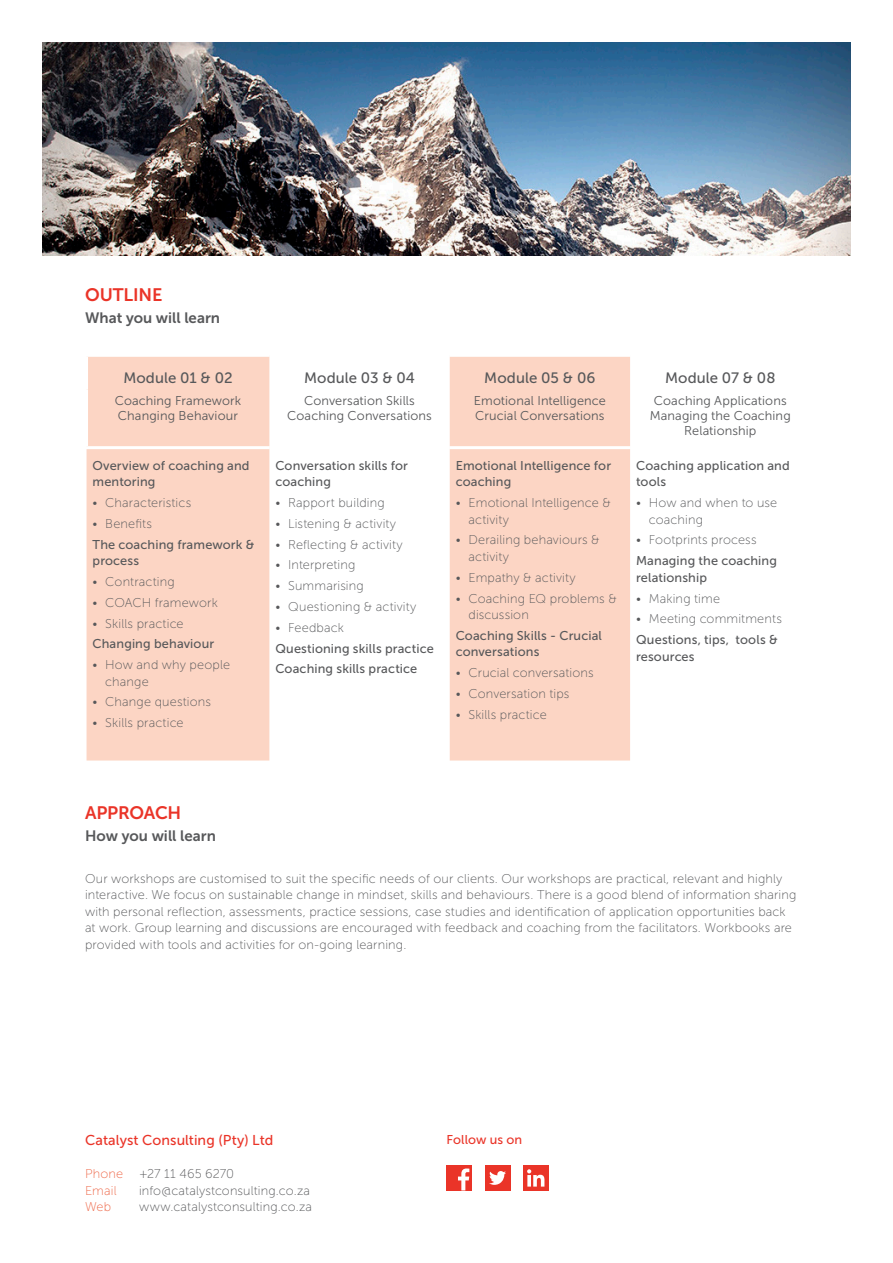
<style>
.page{position:relative;width:893px;height:1263px;background:#fff}
.page>*{position:absolute;margin:0;border:0;box-sizing:border-box;transform-origin:0 0}
.Paragraph_heading{font:18px "Museo Sans 700";letter-spacing:-.01em;color:#ea3428}
.t1{font:15px "Museo Sans 500";letter-spacing:.005em;color:#57585a}
.Paragraph_subheading{font:15px "Museo Sans 700";color:#57585a}
.t2{font:14.25px "Museo Sans 500";letter-spacing:.005em;color:#ea3428}
.t3{font:12.75px/16.5px "Museo Sans 100";letter-spacing:.01em;color:#57585a}
.Table_bullets__level{font:12.75px/16.5px "Museo Sans 500";letter-spacing:.01em;color:#57585a}
.t4{font:12.75px/15px "Museo Sans 300";letter-spacing:.01em;color:#57585a}
.t5{font:12.75px "Museo Sans 500";letter-spacing:.005em;color:#ea3428}
.t6{font:12.75px "Museo Sans 100";letter-spacing:.01em;color:#ee6545}
.s1{color:#ee6545}
</style>
<div class="page">
<div style="left:446px;top:1165px;width:26px;height:26px;background:#ea3428"></div>
<svg style="left:458px;top:1168px;width:11px;height:22px"></svg>
<div style="left:485px;top:1165px;width:25px;height:26px;background:#ea3428"></div>
<svg style="left:489px;top:1171px;width:17px;height:14px"></svg>
<div style="left:523px;top:1165px;width:26px;height:26px;background:#ea3428"></div>
<svg style="left:527px;top:1169px;width:17px;height:17px"></svg>
<svg style="left:87px;top:357px;width:543px;height:403px;fill:#fcd5c4"></svg>
<hr style="left:85px;top:357px;width:3px;height:32px;background:#fff">
<hr style="left:85px;top:389px;width:3px;height:57px;background:#fff">
<hr style="left:85px;top:446px;width:184px;height:3px;background:#fff">
<hr style="left:269px;top:446px;width:181px;height:3px;background:#fff">
<hr style="left:450px;top:446px;width:180px;height:3px;background:#fff">
<img style="left:43px;top:43px;width:807px;height:212px">
<p class="Paragraph_heading" style="left:85px;top:284px;width:79px">OUTLINE</p>
<p class="Paragraph_subheading" style="left:85px;top:309px;width:137px">What you will learn</p>
<p class="t1" style="left:123px;top:370px;width:111px">Module 01 &amp; 02</p>
<p class="t1" style="left:304px;top:370px;width:112px">Module 03 &amp; 04</p>
<p class="t1" style="left:484px;top:370px;width:113px">Module 05 &amp; 06</p>
<p class="t1" style="left:665px;top:370px;width:112px">Module 07 &amp; 08</p>
<p class="t4" style="left:115px;top:393px;width:128px">Coaching Framework</p>
<p class="t4" style="left:118px;top:408px;width:121px">Changing Behaviour</p>
<p class="t4" style="left:304px;top:393px;width:112px">Conversation Skills</p>
<p class="t4" style="left:287px;top:408px;width:146px">Coaching Conversations</p>
<p class="t4" style="left:474px;top:393px;width:133px">Emotional Intelligence<br>Crucial Conversations</p>
<p class="t4" style="left:654px;top:393px;width:134px">Coaching Applications</p>
<p class="t4" style="left:650px;top:408px;width:142px;text-align:center">Managing the Coaching<br>Relationship</p>
<p class="Table_bullets__level" style="left:93px;top:457px;width:159px">Overview of coaching and mentoring</p>
<p class="t3" style="left:93px;top:495px;width:100px">• Characteristics</p>
<p class="t3" style="left:93px;top:515px;width:61px">• Benefits</p>
<p class="Table_bullets__level" style="left:93px;top:536px;width:163px">The coaching framework &amp; process</p>
<p class="t3" style="left:93px;top:573px;width:84px">• Contracting</p>
<p class="t3" style="left:93px;top:594px;width:127px">• COACH framework</p>
<p class="t3" style="left:93px;top:615px;width:93px">• Skills practice</p>
<p class="Table_bullets__level" style="left:93px;top:636px;width:123px">Changing behaviour</p>
<p class="t3" style="left:105px;top:656px;width:126px;text-indent:-13px">• How and why people change</p>
<p class="t3" style="left:93px;top:694px;width:120px">• Change questions</p>
<p class="t3" style="left:93px;top:714px;width:93px">• Skills practice</p>
<p class="Table_bullets__level" style="left:275px;top:457px;width:134px">Conversation skills for coaching</p>
<p class="t3" style="left:275px;top:495px;width:111px">• Rapport building</p>
<p class="t3" style="left:275px;top:515px;width:122px">• Listening &amp; activity</p>
<p class="t3" style="left:275px;top:536px;width:129px">• Reflecting &amp; activity</p>
<p class="t3" style="left:275px;top:557px;width:82px">• Interpreting</p>
<p class="t3" style="left:275px;top:578px;width:90px">• Summarising</p>
<p class="t3" style="left:275px;top:598px;width:143px">• Questioning &amp; activity</p>
<p class="t3" style="left:275px;top:619px;width:70px">• Feedback</p>
<p class="Table_bullets__level" style="left:275px;top:640px;width:160px">Questioning skills practice</p>
<p class="Table_bullets__level" style="left:275px;top:661px;width:143px">Coaching skills practice</p>
<p class="Table_bullets__level" style="left:456px;top:457px;width:157px">Emotional Intelligence for coaching</p>
<p class="t3" style="left:468px;top:495px;width:144px;text-indent:-13px">• Emotional Intelligence &amp; activity</p>
<p class="t3" style="left:468px;top:532px;width:133px;text-indent:-13px">• Derailing behaviours &amp; activity</p>
<p class="t3" style="left:456px;top:569px;width:122px">• Empathy &amp; activity</p>
<p class="t3" style="left:468px;top:590px;width:150px;text-indent:-13px">• Coaching EQ problems &amp; discussion</p>
<p class="Table_bullets__level" style="left:456px;top:627px;width:148px">Coaching Skills - Crucial conversations</p>
<p class="t3" style="left:456px;top:664px;width:139px">• Crucial conversations</p>
<p class="t3" style="left:456px;top:685px;width:115px">• Conversation tips</p>
<p class="t3" style="left:456px;top:706px;width:93px">• Skills practice</p>
<p class="Table_bullets__level" style="left:636px;top:457px;width:155px">Coaching application and tools</p>
<p class="t3" style="left:649px;top:495px;width:130px;text-indent:-13px">• How and when to use coaching</p>
<p class="t3" style="left:636px;top:532px;width:122px">• Footprints process</p>
<p class="Table_bullets__level" style="left:636px;top:553px;width:142px">Managing the coaching relationship</p>
<p class="t3" style="left:636px;top:590px;width:86px">• Making time</p>
<p class="t3" style="left:636px;top:611px;width:147px">• Meeting commitments</p>
<p class="Table_bullets__level" style="left:636px;top:631px;width:143px">Questions, tips, tools &amp; resources</p>
<p class="Paragraph_heading" style="left:85px;top:803px;width:98px">APPROACH</p>
<p class="Paragraph_subheading" style="left:85px;top:828px;width:132px">How you will learn</p>
<p class="t3" style="left:85px;top:870px;width:713px">Our workshops are customised to suit the specific needs of our clients. Our workshops are practical, relevant and highly interactive. We focus on sustainable change in mindset, skills and behaviours. There is a good blend of information sharing with personal reflection, assessments, practice sessions, case studies and identification of application opportunities back at work. Group learning and discussions are encouraged with feedback and coaching from the facilitators. Workbooks are provided with tools and activities for on-going learning.</p>
<p class="t2" style="left:85px;top:1133px;width:190px">Catalyst Consulting (Pty) Ltd</p>
<p class="t3" style="left:85px;top:1166px;width:151px"><span class="s1">Phone</span> +27 11 465 6270</p>
<p class="t6" style="left:85px;top:1184px;width:33px">Email</p>
<p class="t3" style="left:139px;top:1182px;width:172px">info@catalystconsulting.co.za</p>
<p class="t6" style="left:85px;top:1200px;width:28px">Web</p>
<p class="t3" style="left:139px;top:1199px;width:175px">www.catalystconsulting.co.za</p>
<p class="t5" style="left:446px;top:1133px;width:77px">Follow us on</p>
</div>
